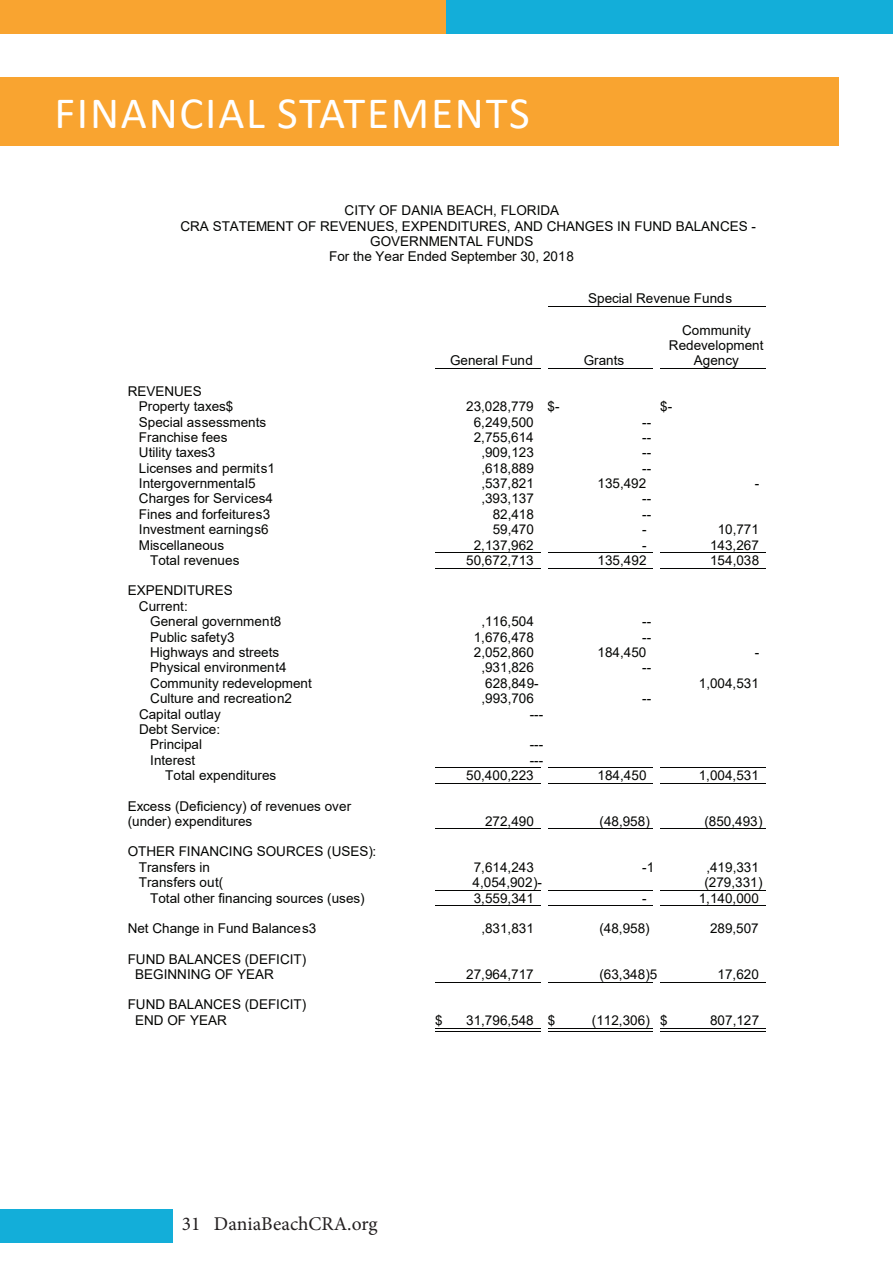
<style>
.page{position:relative;width:893px;height:1263px;background:#fff}
.page>*{position:absolute;margin:0;border:0;box-sizing:border-box;transform-origin:0 0}
.t1{font:45px "Calibri";letter-spacing:.04em;color:#fff}
.t2{font:19.5px "Minion Pro";color:#231f20}
.t3{font:13.5px/15.3px "Arial";color:#040503}
</style>
<div class="page">
<div style="left:0;top:0;width:446px;height:34px;background:#f9a430"></div>
<div style="left:446px;top:0;width:447px;height:34px;background:#13aed9"></div>
<div style="left:0;top:77px;width:839px;height:68px;background:#f9a430"></div>
<hr style="left:548px;top:306px;width:217px;height:1px;background:#040503">
<hr style="left:443px;top:368px;width:97px;height:1px;background:#040503">
<hr style="left:555px;top:368px;width:98px;height:1px;background:#040503">
<hr style="left:668px;top:368px;width:97px;height:1px;background:#040503">
<hr style="left:443px;top:552px;width:97px;height:1px;background:#040503">
<hr style="left:443px;top:568px;width:97px;height:1px;background:#040503">
<hr style="left:555px;top:552px;width:98px;height:1px;background:#040503">
<hr style="left:555px;top:568px;width:98px;height:1px;background:#040503">
<hr style="left:668px;top:552px;width:97px;height:1px;background:#040503">
<hr style="left:668px;top:568px;width:97px;height:1px;background:#040503">
<hr style="left:443px;top:768px;width:97px;height:1px;background:#040503">
<hr style="left:443px;top:783px;width:97px;height:1px;background:#040503">
<hr style="left:555px;top:768px;width:98px;height:1px;background:#040503">
<hr style="left:555px;top:783px;width:98px;height:1px;background:#040503">
<hr style="left:668px;top:768px;width:97px;height:1px;background:#040503">
<hr style="left:668px;top:783px;width:97px;height:1px;background:#040503">
<hr style="left:443px;top:829px;width:97px;height:1px;background:#040503">
<hr style="left:555px;top:829px;width:98px;height:1px;background:#040503">
<hr style="left:668px;top:829px;width:97px;height:1px;background:#040503">
<hr style="left:443px;top:890px;width:97px;height:1px;background:#040503">
<hr style="left:443px;top:905px;width:97px;height:1px;background:#040503">
<hr style="left:555px;top:890px;width:98px;height:1px;background:#040503">
<hr style="left:555px;top:905px;width:98px;height:1px;background:#040503">
<hr style="left:668px;top:890px;width:97px;height:1px;background:#040503">
<hr style="left:668px;top:905px;width:97px;height:1px;background:#040503">
<hr style="left:443px;top:982px;width:97px;height:1px;background:#040503">
<hr style="left:555px;top:982px;width:98px;height:1px;background:#040503">
<hr style="left:668px;top:982px;width:97px;height:1px;background:#040503">
<svg style="left:435px;top:1028px;width:8px;height:4px"></svg>
<hr style="left:443px;top:1028px;width:97px;height:1px;background:#040503">
<hr style="left:443px;top:1031px;width:97px;height:1px;background:#040503">
<svg style="left:548px;top:1028px;width:7px;height:4px"></svg>
<hr style="left:555px;top:1028px;width:98px;height:1px;background:#040503">
<hr style="left:555px;top:1031px;width:98px;height:1px;background:#040503">
<svg style="left:660px;top:1028px;width:8px;height:4px"></svg>
<hr style="left:668px;top:1028px;width:97px;height:1px;background:#040503">
<hr style="left:668px;top:1031px;width:97px;height:1px;background:#040503">
<div style="left:0;top:1209px;width:172px;height:34px;background:#13aed9"></div>
<p class="t1" style="left:55px;top:82px;width:477px">FINANCIAL STATEMENTS</p>
<p class="t3" style="left:345px;top:203px;width:216px">CITY OF DANIA BEACH, FLORIDA</p>
<p class="t3" style="left:180px;top:218px;width:577px">CRA STATEMENT OF REVENUES, EXPENDITURES, AND CHANGES IN FUND BALANCES -</p>
<p class="t3" style="left:370px;top:234px;width:165px">GOVERNMENTAL FUNDS</p>
<p class="t3" style="left:329px;top:249px;width:246px">For the Year Ended September 30, 2018</p>
<p class="t3" style="left:588px;top:291px;width:145px">Special Revenue Funds</p>
<p class="t3" style="left:139px;top:383px;width:96px;text-indent:-11px">REVENUES<br>Property taxes$</p>
<p class="t3" style="left:450px;top:353px;width:84px">General Fund</p>
<p class="t3" style="left:584px;top:353px;width:42px">Grants</p>
<p class="t3" style="left:669px;top:322px;width:96px;text-align:center">Community<br>Redevelopment<br>Agency</p>
<p class="t3" style="left:466px;top:399px;width:95px">23,028,779 $-</p>
<p class="t3" style="left:660px;top:399px;width:14px">$-</p>
<p class="t3" style="left:139px;top:414px;width:129px">Special assessments</p>
<p class="t3" style="left:474px;top:414px;width:62px">6,249,500</p>
<p class="t3" style="left:642px;top:414px;width:10px">--</p>
<p class="t3" style="left:139px;top:429px;width:90px">Franchise fees</p>
<p class="t3" style="left:474px;top:429px;width:62px">2,755,614</p>
<p class="t3" style="left:642px;top:429px;width:10px">--</p>
<p class="t3" style="left:139px;top:445px;width:78px">Utility taxes3</p>
<p class="t3" style="left:481px;top:445px;width:54px">,909,123</p>
<p class="t3" style="left:642px;top:445px;width:10px">--</p>
<p class="t3" style="left:139px;top:460px;width:138px">Licenses and permits1</p>
<p class="t3" style="left:481px;top:460px;width:54px">,618,889</p>
<p class="t3" style="left:642px;top:460px;width:10px">--</p>
<p class="t3" style="left:139px;top:476px;width:118px">Intergovernmental5</p>
<p class="t3" style="left:481px;top:476px;width:54px">,537,821</p>
<p class="t3" style="left:597px;top:476px;width:50px">135,492</p>
<p class="t3" style="left:755px;top:476px;width:6px">-</p>
<p class="t3" style="left:139px;top:491px;width:136px">Charges for Services4</p>
<p class="t3" style="left:481px;top:491px;width:54px">,393,137</p>
<p class="t3" style="left:642px;top:491px;width:10px">--</p>
<p class="t3" style="left:139px;top:506px;width:133px">Fines and forfeitures3</p>
<p class="t3" style="left:493px;top:506px;width:43px">82,418</p>
<p class="t3" style="left:642px;top:506px;width:10px">--</p>
<p class="t3" style="left:139px;top:522px;width:131px">Investment earnings6</p>
<p class="t3" style="left:493px;top:522px;width:43px">59,470</p>
<p class="t3" style="left:642px;top:522px;width:6px">-</p>
<p class="t3" style="left:718px;top:522px;width:43px">10,771</p>
<p class="t3" style="left:139px;top:537px;width:87px">Miscellaneous</p>
<p class="t3" style="left:474px;top:537px;width:62px">2,137,962</p>
<p class="t3" style="left:642px;top:537px;width:6px">-</p>
<p class="t3" style="left:710px;top:537px;width:50px">143,267</p>
<p class="t3" style="left:150px;top:552px;width:91px">Total revenues</p>
<p class="t3" style="left:466px;top:553px;width:69px">50,672,713</p>
<p class="t3" style="left:598px;top:553px;width:51px">135,492</p>
<p class="t3" style="left:710px;top:553px;width:51px">154,038</p>
<p class="t3" style="left:139px;top:583px;width:95px;text-indent:-11px">EXPENDITURES<br>Current:</p>
<p class="t3" style="left:150px;top:614px;width:133px">General government8</p>
<p class="t3" style="left:481px;top:614px;width:54px">,116,504</p>
<p class="t3" style="left:642px;top:614px;width:10px">--</p>
<p class="t3" style="left:150px;top:629px;width:86px">Public safety3</p>
<p class="t3" style="left:474px;top:629px;width:62px">1,676,478</p>
<p class="t3" style="left:642px;top:629px;width:10px">--</p>
<p class="t3" style="left:150px;top:645px;width:131px">Highways and streets</p>
<p class="t3" style="left:474px;top:645px;width:62px">2,052,860</p>
<p class="t3" style="left:598px;top:645px;width:50px">184,450</p>
<p class="t3" style="left:755px;top:645px;width:6px">-</p>
<p class="t3" style="left:150px;top:660px;width:138px">Physical environment4</p>
<p class="t3" style="left:481px;top:660px;width:54px">,931,826</p>
<p class="t3" style="left:642px;top:660px;width:10px">--</p>
<p class="t3" style="left:150px;top:675px;width:163px">Community redevelopment</p>
<p class="t3" style="left:485px;top:675px;width:55px">628,849-</p>
<p class="t3" style="left:699px;top:675px;width:62px">1,004,531</p>
<p class="t3" style="left:150px;top:691px;width:143px">Culture and recreation2</p>
<p class="t3" style="left:481px;top:691px;width:54px">,993,706</p>
<p class="t3" style="left:642px;top:691px;width:10px">--</p>
<p class="t3" style="left:139px;top:706px;width:83px">Capital outlay</p>
<p class="t3" style="left:530px;top:706px;width:15px">---</p>
<p class="t3" style="left:139px;top:721px;width:83px;text-align:center">Debt Service:<br>Principal</p>
<p class="t3" style="left:530px;top:737px;width:15px">---</p>
<p class="t3" style="left:150px;top:752px;width:47px">Interest</p>
<p class="t3" style="left:530px;top:752px;width:15px">---</p>
<p class="t3" style="left:165px;top:768px;width:112px">Total expenditures</p>
<p class="t3" style="left:466px;top:768px;width:69px">50,400,223</p>
<p class="t3" style="left:598px;top:768px;width:51px">184,450</p>
<p class="t3" style="left:699px;top:768px;width:62px">1,004,531</p>
<p class="t3" style="left:128px;top:798px;width:225px">Excess (Deficiency) of revenues over (under) expenditures</p>
<p class="t3" style="left:485px;top:813px;width:51px">272,490</p>
<p class="t3" style="left:599px;top:813px;width:52px">(48,958)</p>
<p class="t3" style="left:704px;top:813px;width:60px">(850,493)</p>
<p class="t3" style="left:139px;top:844px;width:239px;text-indent:-11px">OTHER FINANCING SOURCES (USES):<br>Transfers in</p>
<p class="t3" style="left:474px;top:859px;width:62px">7,614,243</p>
<p class="t3" style="left:642px;top:859px;width:14px">-1</p>
<p class="t3" style="left:706px;top:859px;width:54px">,419,331</p>
<p class="t3" style="left:139px;top:874px;width:86px">Transfers out(</p>
<p class="t3" style="left:473px;top:874px;width:71px">4,054,902)-</p>
<p class="t3" style="left:704px;top:874px;width:60px">(279,331)</p>
<p class="t3" style="left:150px;top:890px;width:216px">Total other financing sources (uses)</p>
<p class="t3" style="left:474px;top:890px;width:62px">3,559,341</p>
<p class="t3" style="left:642px;top:890px;width:6px">-</p>
<p class="t3" style="left:699px;top:890px;width:62px">1,140,000</p>
<p class="t3" style="left:128px;top:920px;width:190px">Net Change in Fund Balances3</p>
<p class="t3" style="left:481px;top:920px;width:54px">,831,831</p>
<p class="t3" style="left:599px;top:920px;width:52px">(48,958)</p>
<p class="t3" style="left:710px;top:920px;width:50px">289,507</p>
<p class="t3" style="left:135px;top:951px;width:173px;text-indent:-8px">FUND BALANCES (DEFICIT)<br>BEGINNING OF YEAR</p>
<p class="t3" style="left:466px;top:967px;width:69px">27,964,717</p>
<p class="t3" style="left:599px;top:967px;width:60px">(63,348)5</p>
<p class="t3" style="left:718px;top:967px;width:43px">17,620</p>
<p class="t3" style="left:135px;top:997px;width:173px;text-indent:-8px">FUND BALANCES (DEFICIT)<br>END OF YEAR</p>
<p class="t3" style="left:435px;top:1012px;width:9px">$</p>
<p class="t3" style="left:466px;top:1012px;width:91px">31,796,548 $</p>
<p class="t3" style="left:592px;top:1012px;width:77px">(112,306) $</p>
<p class="t3" style="left:710px;top:1012px;width:51px">807,127</p>
<p class="t2" style="left:182px;top:1211px;width:197px">31 DaniaBeachCRA.org</p>
</div>
